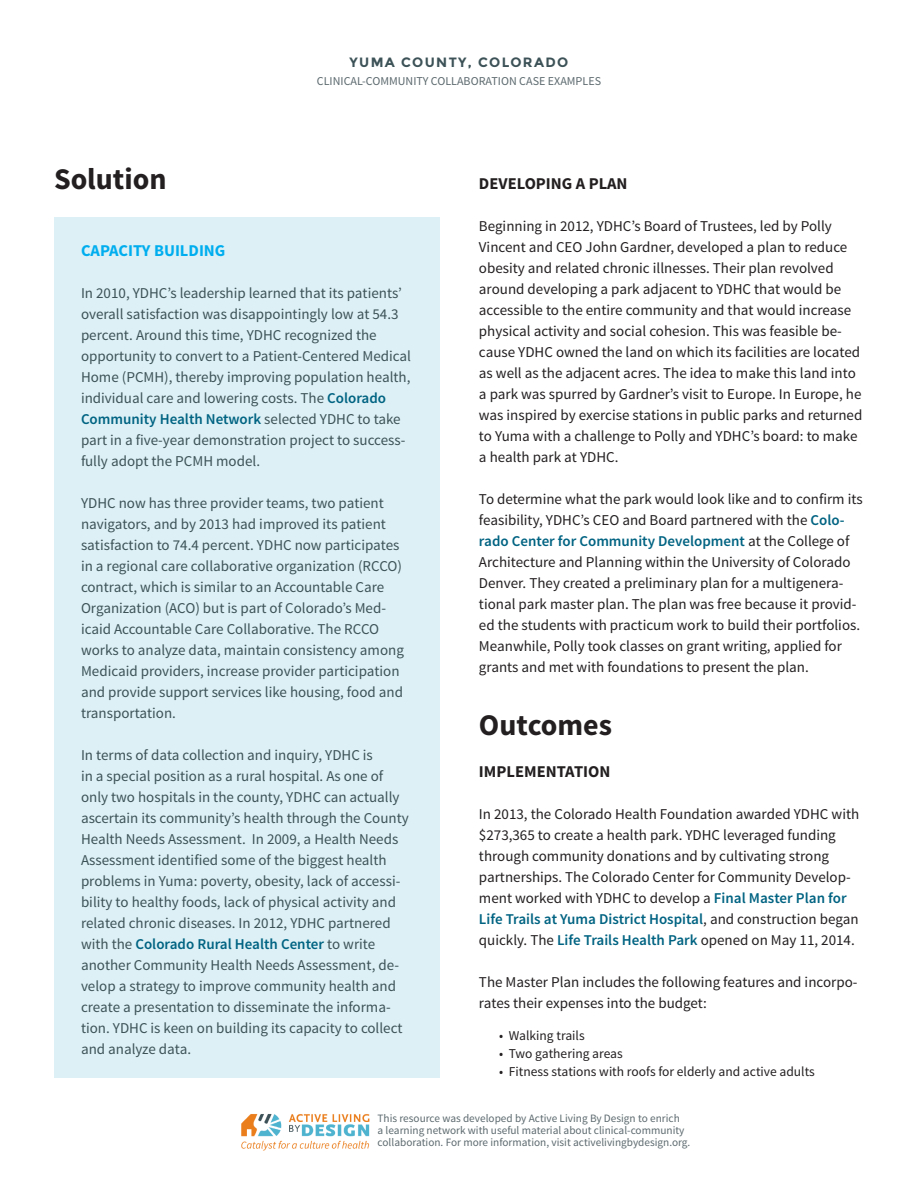
<style>
.page{position:relative;width:918px;height:1188px;background:#fff}
.page>*{position:absolute;margin:0;border:0;box-sizing:border-box;transform-origin:0 0}
.t1{font:700 30px "Source Sans Pro";color:#231f20}
.t2{font:700 16.5px "Source Sans Pro";color:#231f20}
.t3{font:700 16.5px "Source Sans Pro";color:#00aeef}
.t4{font:15px/21px "Source Sans Pro";color:#231f20}
.t5{font:15px/21px "Source Sans Pro";color:#3c5257}
.t6{font:13.5px "Source Sans Pro";color:#231f20}
.t7{font:700 13.5px "Montserrat";letter-spacing:.1em;color:#3c5257}
.t8{font:12px "Source Sans Pro";color:#5c696e}
.t9{font:11.25px/12px "Source Sans Pro";color:#5c696e}
.s1{font-weight:600;color:#006382}
</style>
<div class="page">
<div style="left:54px;top:217px;width:385px;height:861px;background:#dcf0f5"></div>
<img style="left:241px;top:1114px;width:129px;height:37px">
<p class="t7" style="left:350px;top:54px;width:220px">YUMA COUNTY, COLORADO</p>
<p class="t8" style="left:317px;top:74px;width:286px">CLINICAL-COMMUNITY COLLABORATION CASE EXAMPLES</p>
<h1 class="t1" style="left:54px;top:160px;width:114px">Solution</h1>
<p class="t3" style="left:81px;top:240px;width:146px">CAPACITY BUILDING</p>
<p class="t5" style="left:81px;top:283px;width:332px">In 2010, YDHC’s leadership learned that its patients’ overall satisfaction was disappointingly low at 54.3 percent. Around this time, YDHC recognized the opportunity to convert to a Patient-Centered Medical Home (PCMH), thereby improving population health, individual care and lowering costs. The <span class="s1">Colorado Community Health Network</span> selected YDHC to take part in a five-year demonstration project to success&shy;fully adopt the PCMH model.</p>
<p class="t5" style="left:81px;top:493px;width:324px">YDHC now has three provider teams, two patient navigators, and by 2013 had improved its patient satisfaction to 74.4 percent. YDHC now participates in a regional care collaborative organization (RCCO) contract, which is similar to an Accountable Care Organization (ACO) but is part of Colorado’s Med&shy;icaid Accountable Care Collaborative. The RCCO works to analyze data, maintain consistency among Medicaid providers, increase provider participation and provide support services like housing, food and transportation.</p>
<p class="t5" style="left:81px;top:745px;width:329px">In terms of data collection and inquiry, YDHC is<br>in a special position as a rural hospital. As one of only two hospitals in the county, YDHC can actually ascertain its community’s health through the County Health Needs Assessment. In 2009, a Health Needs Assessment identified some of the biggest health problems in Yuma: poverty, obesity, lack of accessi&shy;bility to healthy foods, lack of physical activity and related chronic diseases. In 2012, YDHC partnered with the <span class="s1">Colorado Rural Health Center</span> to write another Community Health Needs Assessment, de&shy;velop a strategy to improve community health and create a presentation to disseminate the informa&shy;tion. YDHC is keen on building its capacity to collect and analyze data.</p>
<p class="t2" style="left:479px;top:173px;width:150px">DEVELOPING A PLAN</p>
<p class="t4" style="left:479px;top:216px;width:385px">Beginning in 2012, YDHC’s Board of Trustees, led by Polly Vincent and CEO John Gardner, developed a plan to reduce obesity and related chronic illnesses. Their plan revolved around developing a park adjacent to YDHC that would be accessible to the entire community and that would increase physical activity and social cohesion. This was feasible be&shy;cause YDHC owned the land on which its facilities are located as well as the adjacent acres. The idea to make this land into a park was spurred by Gardner’s visit to Europe. In Europe, he was inspired by exercise stations in public parks and returned to Yuma with a challenge to Polly and YDHC’s board: to make a health park at YDHC.</p>
<p class="t4" style="left:479px;top:489px;width:385px">To determine what the park would look like and to confirm its feasibility, YDHC’s CEO and Board partnered with the <span class="s1">Colo&shy;rado Center for Community Development</span> at the College of Architecture and Planning within the University of Colorado Denver. They created a preliminary plan for a multigenera&shy;tional park master plan. The plan was free because it provid&shy;ed the students with practicum work to build their portfolios.<br>Meanwhile, Polly took classes on grant writing, applied for grants and met with foundations to present the plan.</p>
<h1 class="t1" style="left:479px;top:706px;width:135px">Outcomes</h1>
<p class="t2" style="left:479px;top:761px;width:133px">IMPLEMENTATION</p>
<p class="t4" style="left:479px;top:804px;width:382px">In 2013, the Colorado Health Foundation awarded YDHC with $273,365 to create a health park. YDHC leveraged funding through community donations and by cultivating strong partnerships. The Colorado Center for Community Develop&shy;ment worked with YDHC to develop a <span class="s1">Final Master Plan for Life Trails at Yuma District Hospital</span>, and construction began quickly. The <span class="s1">Life Trails Health Park</span> opened on May 11, 2014.</p>
<p class="t4" style="left:479px;top:972px;width:380px">The Master Plan includes the following features and incorpo&shy;rates their expenses into the budget:</p>
<p class="t6" style="left:499px;top:1027px;width:87px">• Walking trails</p>
<p class="t6" style="left:499px;top:1045px;width:125px">• Two gathering areas</p>
<p class="t6" style="left:499px;top:1063px;width:317px">• Fitness stations with roofs for elderly and active adults</p>
<p class="t9" style="left:378px;top:1113px;width:314px">This resource was developed by Active Living By Design to enrich<br>a learning network with useful material about clinical-community collaboration. For more information, visit activelivingbydesign.org.</p>
</div>
